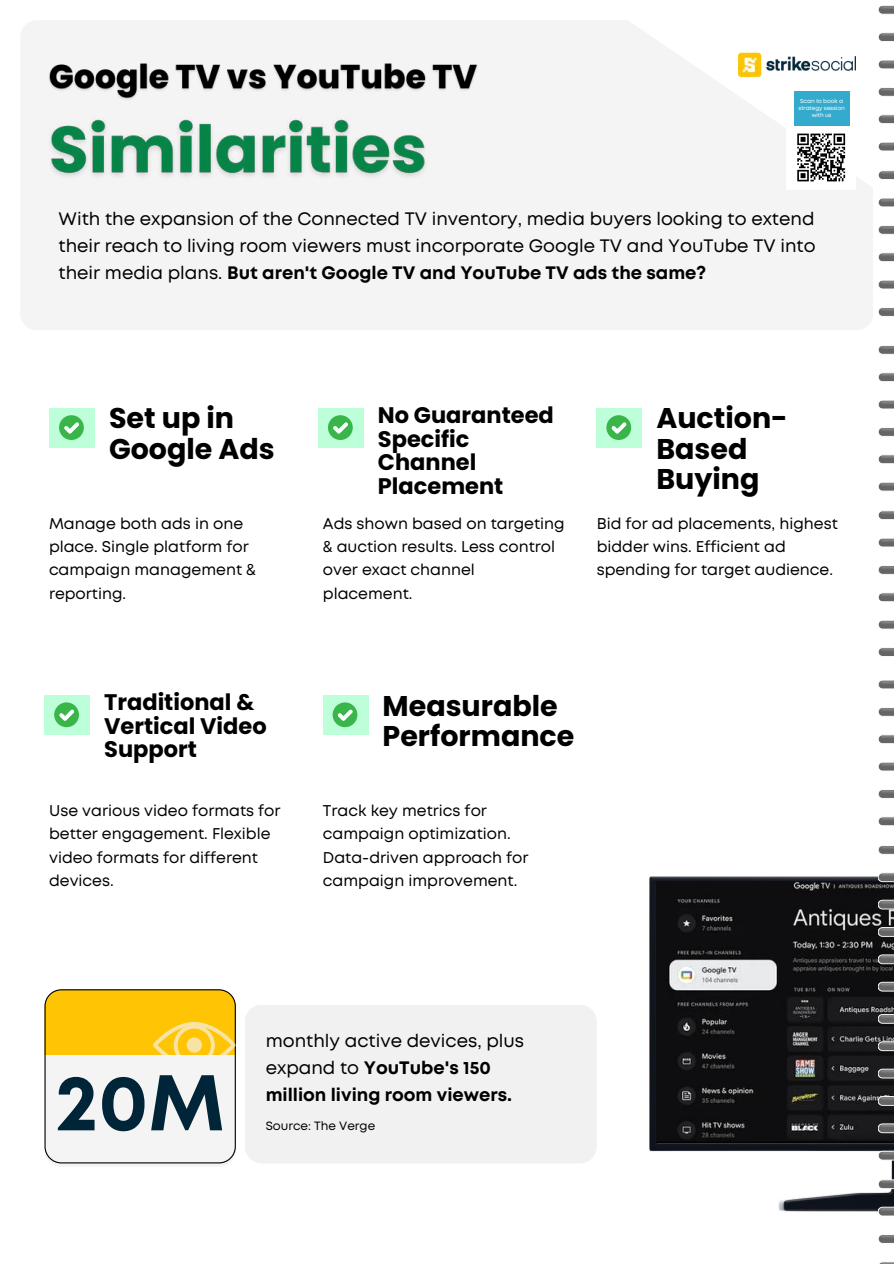
<style>
.page{position:relative;width:894px;height:1264px;background:#fff}
.page>*{position:absolute;margin:0;border:0;box-sizing:border-box;transform-origin:0 0}
.t1{font:700 78.75px "Mont";color:#012538}
.t2{font:700 28.5px/30.2px "Poppins";color:#000}
.t3{font:700 22.5px/23.7px "Poppins";color:#000}
.t4{font:18px/27px "Mont";color:#000;text-align:justify}
.t5{font:700 18px/27px "Mont";color:#000}
.t6{font:15.6px/23.4px "Mont";color:#000}
.t7{font:12px "Mont";color:#000}
.t8{font:5.85px/7.2px "Mont";letter-spacing:-.02em;color:#fff;text-align:center}
.s1{font-weight:700}
.s2{font-weight:400}
</style>
<div class="page">
<div style="left:21px;top:21px;width:851px;height:309px;background:#f4f4f4"></div>
<svg style="left:584px;top:14px;width:309px;height:206px;fill:#f4f4f4"></svg>
<img style="left:738px;top:51px;width:117px;height:27px">
<div style="left:786px;top:83px;width:69px;height:107px;background:#fff"></div>
<div style="left:793px;top:91px;width:55px;height:34px;background:#34aacd"></div>
<svg style="left:797px;top:133px;width:49px;height:49px"></svg>
<div style="left:49px;top:408px;width:46px;height:39px;background:#bdffd8"></div>
<svg style="left:59px;top:415px;width:25px;height:25px"></svg>
<div style="left:318px;top:408px;width:45px;height:39px;background:#bdffd8"></div>
<svg style="left:328px;top:415px;width:24px;height:25px"></svg>
<div style="left:596px;top:408px;width:45px;height:39px;background:#bdffd8"></div>
<svg style="left:606px;top:415px;width:25px;height:25px"></svg>
<div style="left:44px;top:695px;width:46px;height:40px;background:#bdffd8"></div>
<svg style="left:54px;top:702px;width:25px;height:25px"></svg>
<div style="left:323px;top:695px;width:45px;height:40px;background:#bdffd8"></div>
<svg style="left:332px;top:702px;width:25px;height:25px"></svg>
<div style="left:245px;top:1004px;width:351px;height:159px;background:#f1f1f1;border-radius:17px"></div>
<img style="left:649px;top:876px;width:244px;height:335px">
<img style="left:656px;top:881px;width:237px;height:261px">
<svg style="left:878px;top:9px;width:15px;height:5px"></svg>
<img style="left:879px;top:5px;width:14px;height:4px">
<svg style="left:877px;top:33px;width:16px;height:9px"></svg>
<img style="left:878px;top:32px;width:15px;height:5px">
<svg style="left:877px;top:60px;width:16px;height:9px"></svg>
<img style="left:878px;top:59px;width:15px;height:5px">
<svg style="left:877px;top:87px;width:16px;height:9px"></svg>
<img style="left:878px;top:87px;width:15px;height:4px">
<svg style="left:877px;top:115px;width:16px;height:9px"></svg>
<img style="left:878px;top:114px;width:15px;height:5px">
<svg style="left:877px;top:142px;width:16px;height:9px"></svg>
<img style="left:878px;top:141px;width:15px;height:5px">
<svg style="left:877px;top:171px;width:16px;height:9px"></svg>
<img style="left:878px;top:170px;width:15px;height:5px">
<svg style="left:877px;top:198px;width:16px;height:9px"></svg>
<img style="left:878px;top:197px;width:15px;height:5px">
<svg style="left:878px;top:229px;width:15px;height:5px"></svg>
<img style="left:879px;top:226px;width:14px;height:3px">
<svg style="left:878px;top:257px;width:15px;height:5px"></svg>
<img style="left:878px;top:252px;width:15px;height:5px">
<svg style="left:878px;top:284px;width:15px;height:5px"></svg>
<img style="left:878px;top:280px;width:15px;height:4px">
<svg style="left:878px;top:311px;width:15px;height:5px"></svg>
<img style="left:879px;top:308px;width:14px;height:3px">
<svg style="left:878px;top:349px;width:15px;height:5px"></svg>
<img style="left:879px;top:346px;width:14px;height:3px">
<svg style="left:878px;top:377px;width:15px;height:4px"></svg>
<img style="left:878px;top:372px;width:15px;height:5px">
<svg style="left:878px;top:404px;width:15px;height:5px"></svg>
<img style="left:878px;top:400px;width:15px;height:4px">
<svg style="left:878px;top:431px;width:15px;height:5px"></svg>
<img style="left:879px;top:428px;width:14px;height:3px">
<svg style="left:878px;top:459px;width:15px;height:5px"></svg>
<img style="left:878px;top:455px;width:15px;height:4px">
<svg style="left:878px;top:486px;width:15px;height:5px"></svg>
<img style="left:878px;top:482px;width:15px;height:4px">
<svg style="left:878px;top:515px;width:15px;height:4px"></svg>
<img style="left:878px;top:510px;width:15px;height:5px">
<svg style="left:878px;top:542px;width:15px;height:5px"></svg>
<img style="left:878px;top:538px;width:15px;height:4px">
<svg style="left:878px;top:569px;width:15px;height:5px"></svg>
<img style="left:879px;top:566px;width:14px;height:3px">
<svg style="left:878px;top:597px;width:15px;height:4px"></svg>
<img style="left:878px;top:593px;width:15px;height:4px">
<svg style="left:878px;top:624px;width:15px;height:5px"></svg>
<img style="left:878px;top:620px;width:15px;height:4px">
<svg style="left:878px;top:651px;width:15px;height:5px"></svg>
<img style="left:879px;top:648px;width:14px;height:3px">
<svg style="left:878px;top:684px;width:15px;height:5px"></svg>
<img style="left:878px;top:680px;width:15px;height:4px">
<svg style="left:878px;top:711px;width:15px;height:5px"></svg>
<img style="left:879px;top:708px;width:14px;height:3px">
<svg style="left:878px;top:738px;width:15px;height:5px"></svg>
<img style="left:879px;top:735px;width:14px;height:3px">
<svg style="left:878px;top:766px;width:15px;height:5px"></svg>
<img style="left:878px;top:762px;width:15px;height:4px">
<svg style="left:878px;top:793px;width:15px;height:5px"></svg>
<img style="left:879px;top:790px;width:14px;height:3px">
<svg style="left:878px;top:820px;width:15px;height:5px"></svg>
<img style="left:879px;top:817px;width:14px;height:3px">
<svg style="left:878px;top:849px;width:15px;height:5px"></svg>
<img style="left:879px;top:846px;width:14px;height:3px">
<svg style="left:877px;top:876px;width:16px;height:5px"></svg>
<img style="left:879px;top:873px;width:14px;height:3px">
<svg style="left:877px;top:900px;width:16px;height:9px"></svg>
<img style="left:878px;top:899px;width:15px;height:5px">
<svg style="left:877px;top:927px;width:16px;height:9px"></svg>
<img style="left:878px;top:926px;width:15px;height:5px">
<svg style="left:877px;top:954px;width:16px;height:9px"></svg>
<img style="left:878px;top:954px;width:15px;height:4px">
<svg style="left:877px;top:982px;width:16px;height:9px"></svg>
<img style="left:878px;top:981px;width:15px;height:5px">
<svg style="left:877px;top:1014px;width:16px;height:9px"></svg>
<img style="left:878px;top:1013px;width:15px;height:5px">
<svg style="left:877px;top:1041px;width:16px;height:9px"></svg>
<img style="left:878px;top:1040px;width:15px;height:5px">
<svg style="left:877px;top:1069px;width:16px;height:9px"></svg>
<img style="left:878px;top:1068px;width:15px;height:5px">
<svg style="left:877px;top:1096px;width:16px;height:9px"></svg>
<img style="left:878px;top:1095px;width:15px;height:5px">
<svg style="left:877px;top:1123px;width:16px;height:9px"></svg>
<img style="left:878px;top:1122px;width:15px;height:5px">
<svg style="left:877px;top:1151px;width:16px;height:9px"></svg>
<img style="left:878px;top:1150px;width:15px;height:5px">
<svg style="left:877px;top:1179px;width:16px;height:9px"></svg>
<img style="left:878px;top:1178px;width:15px;height:5px">
<svg style="left:877px;top:1207px;width:16px;height:8px"></svg>
<img style="left:878px;top:1206px;width:15px;height:5px">
<svg style="left:878px;top:1238px;width:15px;height:5px"></svg>
<img style="left:879px;top:1235px;width:14px;height:3px">
<img style="left:881px;top:1262px;width:12px;height:1px">
<svg style="left:44px;top:989px;width:192px;height:174px"></svg>
<img style="left:45px;top:54px;width:437px;height:51px">
<img style="left:44px;top:105px;width:388px;height:91px">
<p class="t8" style="left:798px;top:98px;width:48px">Scan to book a strategy session with us</p>
<p class="t4" style="left:59px;top:207px;width:758px">With the expansion of the Connected TV inventory, media buyers looking to extend their reach to living room viewers must incorporate Google TV and YouTube TV into their media plans. <span class="s1">But aren't Google TV and YouTube TV ads the same?</span></p>
<h2 class="t2" style="left:109px;top:403px;width:167px">Set up in<br>Google Ads</h2>
<p class="t6" style="left:49px;top:512px;width:208px">Manage both ads in one place. Single platform for campaign management &amp; reporting.</p>
<h3 class="t3" style="left:378px;top:403px;width:177px">No Guaranteed<br>Specific<br>Channel<br>Placement</h3>
<p class="t6" style="left:323px;top:512px;width:243px">Ads shown based on targeting &amp; auction results. Less control over exact channel placement.</p>
<h2 class="t2" style="left:656px;top:403px;width:133px">Auction-<br>Based<br>Buying</h2>
<p class="t6" style="left:596px;top:512px;width:242px">Bid for ad placements, highest bidder wins. Efficient ad spending for target audience.</p>
<h3 class="t3" style="left:104px;top:690px;width:164px">Traditional &amp;<br>Vertical Video<br>Support</h3>
<h2 class="t2" style="left:382px;top:690px;width:193px">Measurable<br>Performance</h2>
<p class="t6" style="left:49px;top:800px;width:233px">Use various video formats for better engagement. Flexible video formats for different devices.</p>
<p class="t6" style="left:323px;top:800px;width:207px">Track key metrics for campaign optimization.<br>Data-driven approach for campaign improvement.</p>
<h1 class="t1" style="left:55px;top:1073px;width:171px">20M</h1>
<p class="t5" style="left:265px;top:1028px;width:260px"><span class="s2">monthly active devices, plus expand to</span> YouTube's 150 million living room viewers.</p>
<p class="t7" style="left:265px;top:1120px;width:111px">Source: The Verge</p>
</div>
